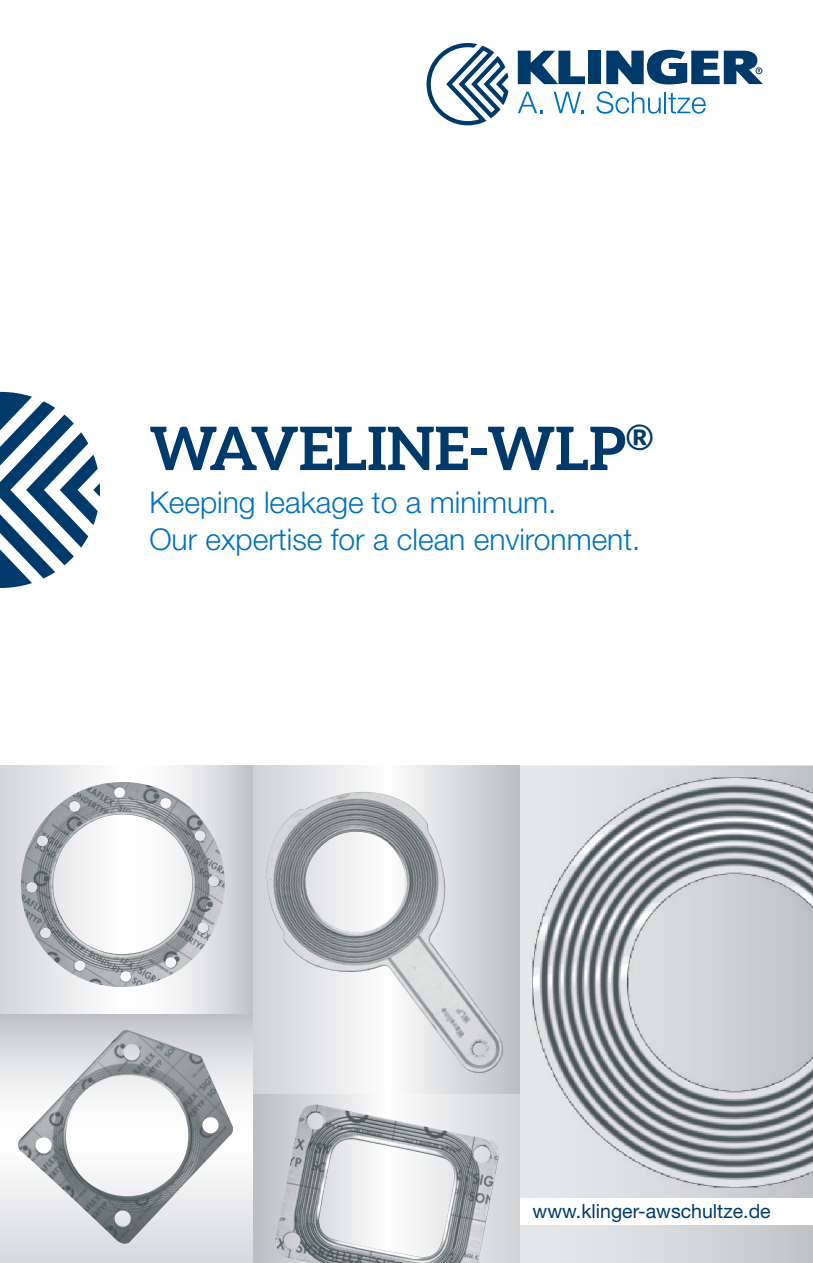
<style>
.page{position:relative;width:813px;height:1263px;background:#fff}
.page>*{position:absolute;margin:0;border:0;box-sizing:border-box;transform-origin:0 0}
.t1{font:700 60px "Aleo";color:#003a6a}
.t2{font:300 30px/37.5px "Helvetica Neue LT Std";color:#0072bc}
.t3{font:19.5px "Helvetica Neue LT Std";color:#003a6a}
</style>
<div class="page">
<svg style="left:519px;top:765px;width:293px;height:498px;background:#dadbdd"></svg>
<div style="left:517px;top:1199px;width:295px;height:26px;background:#fff"></div>
<svg style="left:0;top:765px;width:253px;height:249px"></svg>
<svg style="left:0;top:1014px;width:253px;height:249px"></svg>
<svg style="left:253px;top:765px;width:266px;height:329px"></svg>
<svg style="left:253px;top:1094px;width:266px;height:169px;background:#d1d2d4"></svg>
<div style="left:587px;top:51px;width:13px;height:33px;background:#003a6a"></div>
<svg style="left:517px;top:51px;width:67px;height:33px"></svg>
<svg style="left:606px;top:50px;width:156px;height:34px"></svg>
<svg style="left:426px;top:43px;width:82px;height:82px"></svg>
<svg style="left:518px;top:92px;width:24px;height:21px"></svg>
<svg style="left:553px;top:92px;width:31px;height:21px"></svg>
<svg style="left:596px;top:91px;width:109px;height:23px"></svg>
<svg style="left:0;top:392px;width:100px;height:196px"></svg>
<img style="left:16px;top:782px;width:212px;height:208px">
<img style="left:14px;top:1030px;width:221px;height:217px">
<img style="left:273px;top:1104px;width:227px;height:159px">
<img style="left:266px;top:792px;width:244px;height:285px">
<img style="left:532px;top:778px;width:280px;height:409px">
<h1 class="t1" style="left:149px;top:414px;width:505px">WAVELINE-WLP<sup>®</sup></h1>
<p class="t2" style="left:149px;top:483px;width:492px">Keeping leakage to a minimum.<br>Our expertise for a clean environment.</p>
<p class="t3" style="left:532px;top:1200px;width:239px">www.klinger-awschultze.de</p>
</div>
